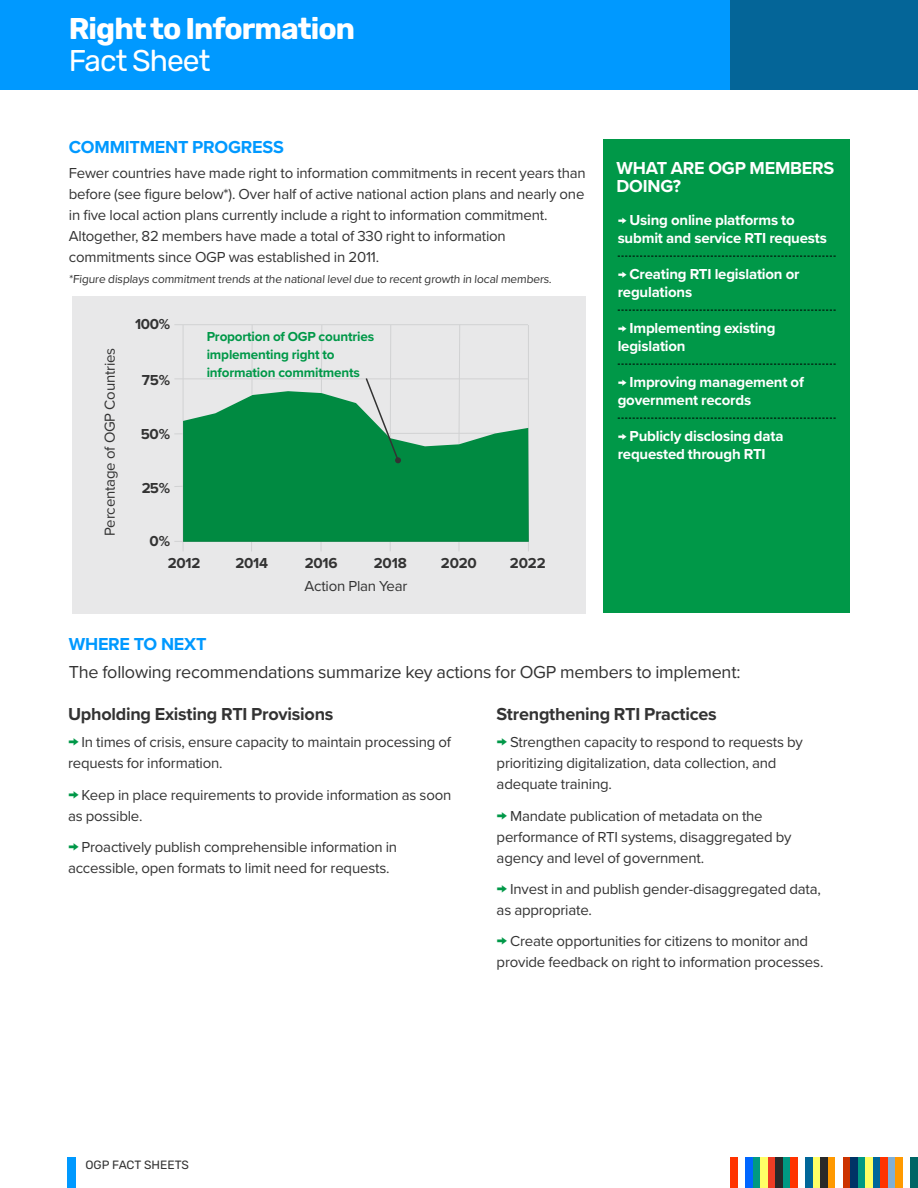
<style>
.page{position:relative;width:918px;height:1188px;background:#fff}
.page>*{position:absolute;margin:0;border:0;box-sizing:border-box;transform-origin:0 0}
.t1{font:700 30px "Rubik";letter-spacing:-.03em;color:#fff}
.t2{font:30px "Rubik";letter-spacing:-.03em;color:#fff}
.t3{font:18px "Proxima Nova";letter-spacing:-.015em;color:#333}
.t4{font:700 18px "Proxima Nova";letter-spacing:-.015em;color:#333}
.t5{font:700 18px "Proxima Nova";letter-spacing:-.015em;color:#09f}
.t6{font:700 18px/18px "Proxima Nova";letter-spacing:-.015em;color:#fff}
.t7{font:15px/21px "Proxima Nova";letter-spacing:-.015em;color:#333}
.t8{font:700 15px/18px "Proxima Nova";letter-spacing:-.015em;color:#fff}
.t9{font:700 15px "Proxima Nova";letter-spacing:-.015em;color:#333}
.t10{font:700 13.5px/18px "Proxima Nova";letter-spacing:-.015em;color:#009848}
.t11{font:12px "Proxima Nova";color:#333}
.t12{font:12px "Rubik";color:#333}
.s1{font-weight:700;font-size:18px;color:#009848}
</style>
<div class="page">
<div style="left:730px;top:1157px;width:8px;height:31px;background:#f30"></div>
<div style="left:746px;top:1157px;width:7px;height:31px;background:#06f"></div>
<div style="left:753px;top:1157px;width:7px;height:31px;background:#009983"></div>
<div style="left:760px;top:1157px;width:8px;height:31px;background:#ff6"></div>
<div style="left:768px;top:1157px;width:8px;height:31px;background:#ee3c24"></div>
<div style="left:776px;top:1157px;width:7px;height:31px;background:#292929"></div>
<div style="left:783px;top:1157px;width:7px;height:31px;background:#009983"></div>
<div style="left:790px;top:1157px;width:8px;height:31px;background:#f30"></div>
<div style="left:806px;top:1157px;width:7px;height:31px;background:#069"></div>
<div style="left:813px;top:1157px;width:7px;height:31px;background:#ff6"></div>
<div style="left:820px;top:1157px;width:8px;height:31px;background:#292929"></div>
<div style="left:828px;top:1157px;width:8px;height:31px;background:#f90"></div>
<div style="left:843px;top:1157px;width:7px;height:31px;background:#c30"></div>
<div style="left:850px;top:1157px;width:8px;height:31px;background:#036"></div>
<div style="left:858px;top:1157px;width:8px;height:31px;background:#009983"></div>
<div style="left:866px;top:1157px;width:7px;height:31px;background:#ff6"></div>
<div style="left:873px;top:1157px;width:7px;height:31px;background:#069"></div>
<div style="left:880px;top:1157px;width:8px;height:31px;background:#f30"></div>
<div style="left:888px;top:1157px;width:8px;height:31px;background:#7fafd6"></div>
<div style="left:896px;top:1157px;width:7px;height:31px;background:#f90"></div>
<div style="left:910px;top:1157px;width:8px;height:31px;background:#066"></div>
<div style="left:68px;top:1157px;width:8px;height:31px;background:#09f"></div>
<div style="left:0;top:0;width:730px;height:90px;background:#09f"></div>
<div style="left:730px;top:0;width:188px;height:90px;background:#046598"></div>
<div style="left:603px;top:139px;width:247px;height:474px;background:#009848"></div>
<svg style="left:618px;top:256px;width:218px;height:1px"></svg>
<svg style="left:618px;top:310px;width:218px;height:1px"></svg>
<svg style="left:618px;top:364px;width:218px;height:1px"></svg>
<svg style="left:618px;top:418px;width:218px;height:1px"></svg>
<div style="left:72px;top:296px;width:514px;height:317px;background:#e8e8e9"></div>
<hr style="left:528px;top:325px;width:1px;height:226px;background:#d1d2d3">
<hr style="left:183px;top:325px;width:1px;height:226px;background:#d1d2d3">
<hr style="left:174px;top:324px;width:354px;height:1px;background:#d1d2d3">
<hr style="left:174px;top:378px;width:354px;height:1px;background:#d1d2d3">
<hr style="left:174px;top:541px;width:354px;height:1px;background:#d1d2d3">
<hr style="left:252px;top:325px;width:1px;height:70px;background:#d1d2d3">
<hr style="left:321px;top:325px;width:1px;height:68px;background:#d1d2d3">
<svg style="left:458px;top:325px;width:2px;height:66px"></svg>
<svg style="left:183px;top:391px;width:346px;height:151px;fill:#008a41"></svg>
<svg style="left:364px;top:325px;width:37px;height:138px"></svg>
<h1 class="t1" style="left:69px;top:11px;width:288px">Right to Information</h1>
<h1 class="t2" style="left:69px;top:44px;width:143px">Fact Sheet</h1>
<p class="t5" style="left:69px;top:133px;width:216px">COMMITMENT PROGRESS</p>
<p class="t7" style="left:69px;top:162px;width:518px">Fewer countries have made right to information commitments in recent years than before (see figure below*). Over half of active national action plans and nearly one in five local action plans currently include a right to information commitment.<br>Altogether, 82 members have made a total of 330 right to information commitments since OGP was established in 2011.</p>
<p class="t6" style="left:617px;top:159px;width:219px">WHAT ARE OGP MEMBERS<br>DOING?</p>
<p class="t8" style="left:618px;top:211px;width:211px">→ Using online platforms to submit and service RTI requests</p>
<p class="t8" style="left:618px;top:265px;width:183px">→ Creating RTI legislation or regulations</p>
<p class="t8" style="left:618px;top:319px;width:159px">→ Implementing existing legislation</p>
<p class="t8" style="left:618px;top:373px;width:188px">→ Improving management of government records</p>
<p class="t8" style="left:618px;top:427px;width:167px">→ Publicly disclosing data requested through RTI</p>
<p class="t11" style="left:69px;top:270px;width:486px">*Figure displays commitment trends at the national level due to recent growth in local members.</p>
<p class="t9" style="left:135px;top:313px;width:36px">100%</p>
<p class="t10" style="left:207px;top:327px;width:169px">Proportion of OGP countries implementing right to information commitments</p>
<p class="t7" style="left:99px;top:536px;width:190px;rotate:-90deg">Percentage of OGP Countries</p>
<p class="t9" style="left:142px;top:369px;width:30px">75%</p>
<p class="t9" style="left:141px;top:422px;width:31px">50%</p>
<p class="t9" style="left:142px;top:476px;width:30px">25%</p>
<p class="t9" style="left:150px;top:530px;width:22px">0%</p>
<p class="t9" style="left:168px;top:551px;width:34px">2012</p>
<p class="t9" style="left:235px;top:551px;width:34px">2014</p>
<p class="t9" style="left:305px;top:551px;width:34px">2016</p>
<p class="t9" style="left:374px;top:551px;width:34px">2018</p>
<p class="t9" style="left:441px;top:551px;width:38px">2020</p>
<p class="t7" style="left:304px;top:575px;width:105px">Action Plan Year</p>
<p class="t9" style="left:510px;top:551px;width:37px">2022</p>
<p class="t5" style="left:69px;top:630px;width:139px">WHERE TO NEXT</p>
<p class="t3" style="left:69px;top:659px;width:673px">The following recommendations summarize key actions for OGP members to implement:</p>
<p class="t4" style="left:68px;top:701px;width:267px">Upholding Existing RTI Provisions</p>
<p class="t7" style="left:68px;top:731px;width:385px"><span class="s1">→</span> In times of crisis, ensure capacity to maintain processing of requests for information.</p>
<p class="t7" style="left:68px;top:784px;width:385px"><span class="s1">→</span> Keep in place requirements to provide information as soon as possible.</p>
<p class="t7" style="left:68px;top:836px;width:331px"><span class="s1">→</span> Proactively publish comprehensible information in accessible, open formats to limit need for requests.</p>
<p class="t4" style="left:497px;top:701px;width:222px">Strengthening RTI Practices</p>
<p class="t7" style="left:497px;top:731px;width:308px"><span class="s1">→</span> Strengthen capacity to respond to requests by prioritizing digitalization, data collection, and adequate training.</p>
<p class="t7" style="left:497px;top:805px;width:297px"><span class="s1">→</span> Mandate publication of metadata on the performance of RTI systems, disaggregated by agency and level of government.</p>
<p class="t7" style="left:497px;top:878px;width:326px"><span class="s1">→</span> Invest in and publish gender-disaggregated data, as appropriate.</p>
<p class="t7" style="left:497px;top:930px;width:328px"><span class="s1">→</span> Create opportunities for citizens to monitor and provide feedback on right to information processes.</p>
<p class="t12" style="left:86px;top:1158px;width:105px">OGP FACT SHEETS</p>
</div>
